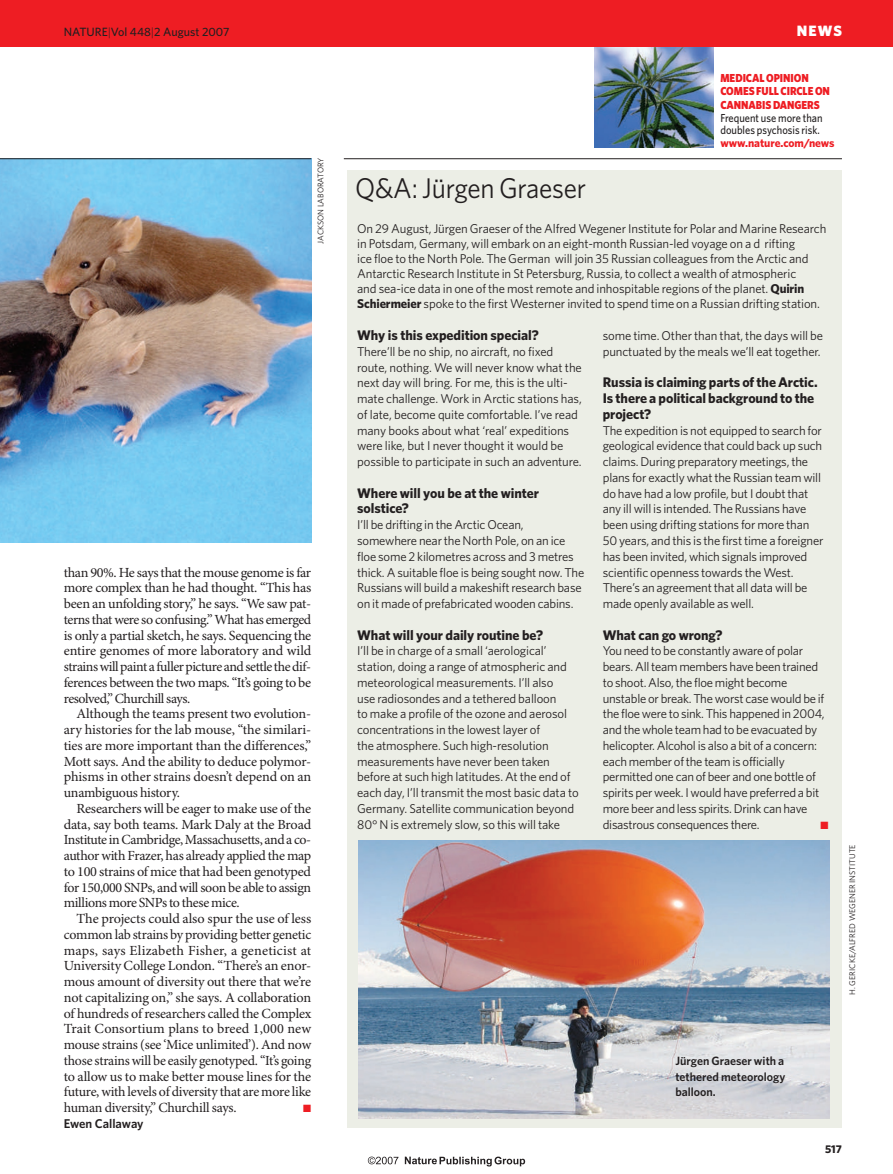
<style>
.page{position:relative;width:893px;height:1174px;background:#fff}
.page>*{position:absolute;margin:0;border:0;box-sizing:border-box;transform-origin:0 0}
.t1{font:28.5px "Whitney";letter-spacing:-.01em;color:#231f20;scale:.95 1}
.t2{font:900 15px "Whitney";color:#fff}
.t3{font:13.95px/15.8px "Minion Pro";letter-spacing:-.025em;color:#231f20;text-align:justify}
.t4{font:700 13.95px/15.8px "Whitney";letter-spacing:-.005em;color:#231f20}
.t5{font:12.75px/15.8px "Whitney";letter-spacing:-.015em;color:#231f20}
.t6{font:600 12.75px "Whitney";letter-spacing:-.005em;color:#231f20}
.t7{font:600 12px/15.8px "Whitney";color:#231f20;text-align:justify}
.t8{font:500 12px "Whitney";color:#231f20}
.t9{font:900 11.7px/13.5px "Whitney";letter-spacing:-.005em;color:#ee1d23;scale:.9 1}
.t10{font:500 11.7px/12.8px "Whitney";color:#231f20;scale:.9 1}
.t11{font:700 11.7px "Whitney";letter-spacing:-.005em;color:#ee1d23}
.t12{font:700 11.25px "Whitney";color:#231f20}
.t13{font:10.5px "Zapf Dingbats";color:#ee1d23}
.t14{font:8.25px "Whitney";color:#231f20}
.s1{font-weight:300}
.s2{font-weight:700}
</style>
<div class="page">
<img style="left:0;top:159px;width:311px;height:383px">
<img style="left:594px;top:47px;width:120px;height:100px">
<div style="left:347px;top:170px;width:495px;height:958px;background:#eceee6"></div>
<img style="left:359px;top:840px;width:470px;height:278px">
<div style="left:0;top:0;width:893px;height:47px;background:#ee1d23"></div>
<hr style="left:344px;top:158px;width:498px;height:1px;background:#231f20">
<hr style="left:0;top:158px;width:311px;height:1px;background:#231f20">
<svg style="left:405px;top:1156px;width:120px;height:10px"></svg>
<svg style="left:368px;top:1156px;width:30px;height:8px"></svg>
<p class="t8" style="left:64px;top:27px;width:167px">NATURE<span class="s1">|</span>Vol 448<span class="s1">|</span>2 August 2007</p>
<p class="t2" style="left:797px;top:25px;width:47px">NEWS</p>
<p class="t14" style="left:318px;top:244px;width:88px;rotate:-90deg">JACKSON LABORATORY</p>
<p class="t3" style="left:64px;top:565px;width:249px">than 90%. He says that the mouse genome is far more complex than he had thought. “This has been an unfolding story,” he says. “We saw pat&shy;terns that were so confusing.” What has emerged is only a partial sketch, he says. Sequencing the entire genomes of more laboratory and wild strains will paint a fuller picture and settle the dif&shy;ferences between the two maps. “It’s going to be resolved,” Churchill says.</p>
<p class="t3" style="left:64px;top:707px;width:249px;text-indent:13px">Although the teams present two evolution&shy;ary histories for the lab mouse, “the similari&shy;ties are more important than the differences,” Mott says. And the ability to deduce polymor&shy;phisms in other strains doesn’t depend on an unambiguous history.</p>
<p class="t3" style="left:64px;top:801px;width:249px;text-indent:13px">Researchers will be eager to make use of the data, say both teams. Mark Daly at the Broad Institute in Cambridge, Massachusetts, and a co&shy;author with Frazer, has already applied the map to 100 strains of mice that had been genotyped for 150,000 SNPs, and will soon be able to assign millions more SNPs to these mice.</p>
<p class="t3" style="left:64px;top:912px;width:249px;text-indent:13px">The projects could also spur the use of less common lab strains by providing better genetic maps, says Elizabeth Fisher, a geneticist at University College London. “There’s an enor&shy;mous amount of diversity out there that we’re not capitalizing on,” she says. A collaboration of hundreds of researchers called the Complex Trait Consortium plans to breed 1,000 new mouse strains (see ‘Mice unlimited’). And now those strains will be easily genotyped. “It’s going to allow us to make better mouse lines for the future, with levels of diversity that are more like human diversity,” Churchill says.</p>
<p class="t13" style="left:303px;top:1103px;width:9px">■</p>
<p class="t6" style="left:64px;top:1118px;width:81px">Ewen Callaway</p>
<p class="t9" style="left:720px;top:72px;width:123px">MEDICAL OPINION<br>COMES FULL CIRCLE ON<br>CANNABIS DANGERS</p>
<p class="t10" style="left:720px;top:112px;width:115px">Frequent use more than doubles psychosis risk.</p>
<p class="t11" style="left:720px;top:139px;width:116px">www.nature.com/news</p>
<h1 class="t1" style="left:355px;top:178px;width:245px">Q&amp;A: Jürgen Graeser</h1>
<p class="t5" style="left:357px;top:222px;width:471px;line-height:15px">On 29 August, Jürgen Graeser of the Alfred Wegener Institute for Polar and Marine Research in Potsdam, Germany, will embark on an eight-month Russian-led voyage on a d rifting<br>ice floe to the North Pole. The German will join 35 Russian colleagues from the Arctic and Antarctic Research Institute in St Petersburg, Russia, to collect a wealth of atmospheric<br>and sea-ice data in one of the most remote and inhospitable regions of the planet. <span class="s2">Quirin Schiermeier</span> spoke to the first Westerner invited to spend time on a Russian drifting station.</p>
<p class="t4" style="left:357px;top:328px;width:183px">Why is this expedition special?</p>
<p class="t5" style="left:357px;top:344px;width:226px">There’ll be no ship, no aircraft, no fixed route, nothing. We will never know what the next day will bring. For me, this is the ulti&shy;mate challenge. Work in Arctic stations has, of late, become quite comfortable. I’ve read many books about what ‘real’ expeditions were like, but I never thought it would be possible to participate in such an adventure.</p>
<p class="t4" style="left:357px;top:486px;width:183px">Where will you be at the winter solstice?</p>
<p class="t5" style="left:357px;top:518px;width:229px">I’ll be drifting in the Arctic Ocean, somewhere near the North Pole, on an ice floe some 2 kilometres across and 3 metres thick. A suitable floe is being sought now. The Russians will build a makeshift research base on it made of prefabricated wooden cabins.</p>
<p class="t4" style="left:357px;top:628px;width:187px">What will your daily routine be?</p>
<p class="t5" style="left:357px;top:644px;width:223px">I’ll be in charge of a small ‘aerological’ station, doing a range of atmospheric and meteorological measurements. I’ll also<br>use radiosondes and a tethered balloon<br>to make a profile of the ozone and aerosol concentrations in the lowest layer of<br>the atmosphere. Such high-resolution measurements have never been taken before at such high latitudes. At the end of each day, I’ll transmit the most basic data to Germany. Satellite communication beyond 80° N is extremely slow, so this will take</p>
<p class="t5" style="left:603px;top:329px;width:222px">some time. Other than that, the days will be punctuated by the meals we’ll eat together.</p>
<p class="t4" style="left:603px;top:376px;width:216px">Russia is claiming parts of the Arctic.<br>Is there a political background to the project?</p>
<p class="t5" style="left:603px;top:423px;width:222px">The expedition is not equipped to search for geological evidence that could back up such claims. During preparatory meetings, the plans for exactly what the Russian team will do have had a low profile, but I doubt that any ill will is intended. The Russians have been using drifting stations for more than 50 years, and this is the first time a foreigner has been invited, which signals improved scientific openness towards the West.<br>There’s an agreement that all data will be made openly available as well.</p>
<p class="t4" style="left:603px;top:628px;width:121px">What can go wrong?</p>
<p class="t5" style="left:603px;top:644px;width:223px">You need to be constantly aware of polar bears. All team members have been trained to shoot. Also, the floe might become unstable or break. The worst case would be if the floe were to sink. This happened in 2004, and the whole team had to be evacuated by helicopter. Alcohol is also a bit of a concern: each member of the team is officially permitted one can of beer and one bottle of spirits per week. I would have preferred a bit more beer and less spirits. Drink can have disastrous consequences there.</p>
<p class="t13" style="left:820px;top:820px;width:9px">■</p>
<p class="t14" style="left:849px;top:994px;width:152px;rotate:-90deg">H. GERICKE/ALFRED WEGENER INSTITUTE</p>
<p class="t7" style="left:675px;top:1053px;width:112px">Jürgen Graeser with a tethered meteorology balloon.</p>
<p class="t12" style="left:825px;top:1144px;width:18px">517</p>
</div>
